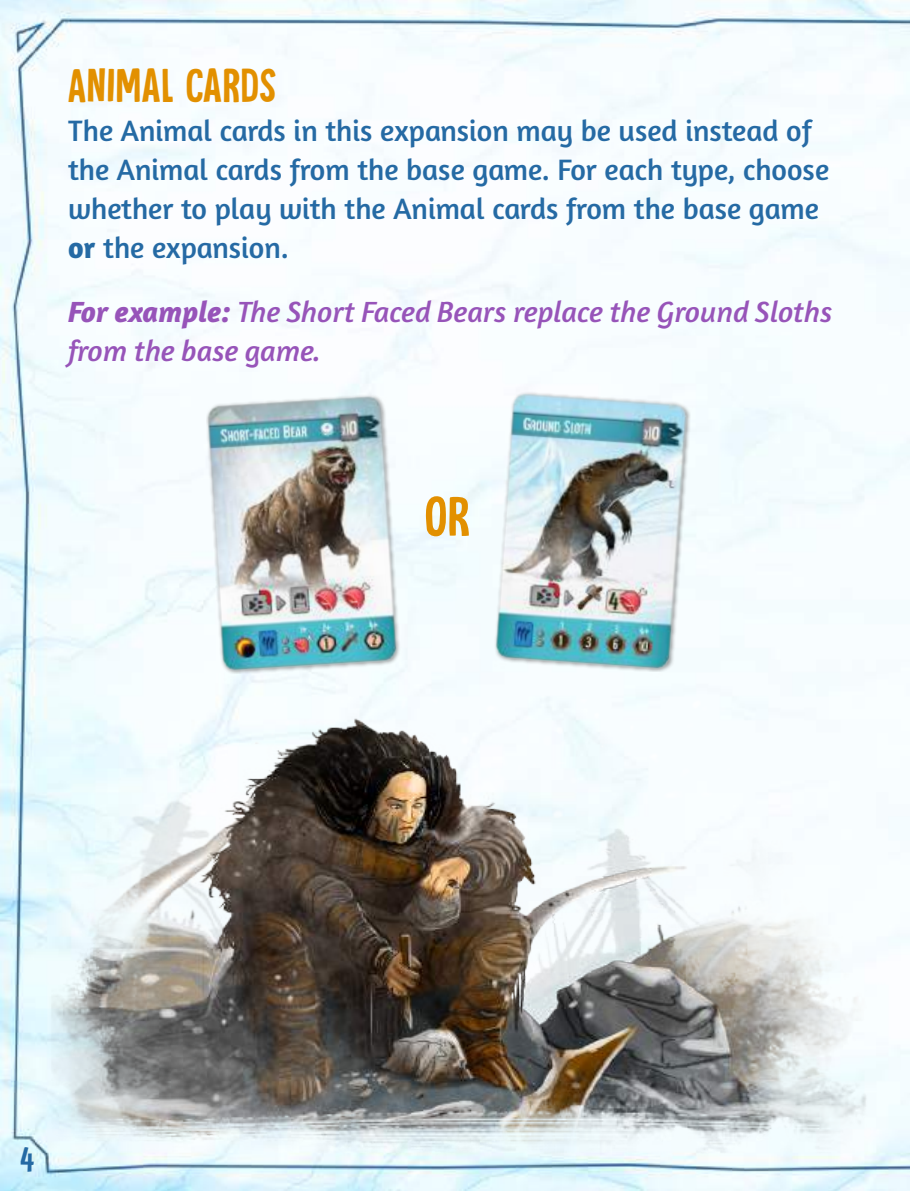
<style>
.page{position:relative;width:910px;height:1191px;background:#fff}
.page>*{position:absolute;margin:0;border:0;box-sizing:border-box;transform-origin:0 0}
.t1{font:56.7px "Tournedos";color:#e29000}
.t2{font:48px "Tournedos";letter-spacing:.025em;color:#e29000}
.t3{font:36.3px "Tournedos";color:#256aa4}
.t4{font:30px/39px "Amaranth";color:#256aa4}
.t5{font:italic 30px/39px "Amaranth";color:#9754b9}
.s1{font-weight:700}
</style>
<div class="page">
<img style="left:0;top:0;width:910px;height:1191px">
<img style="left:27px;top:699px;width:883px;height:479px">
<img style="left:195px;top:384px;width:214px;height:298px">
<img style="left:483px;top:381px;width:216px;height:300px">
<h2 class="t2" style="left:68px;top:58px;width:210px">ANIMAL CARDS</h2>
<p class="t4" style="left:68px;top:111px;width:763px">The Animal cards in this expansion may be used instead of the Animal cards from the base game. For each type, choose whether to play with the Animal cards from the base game <span class="s1">or</span> the expansion.</p>
<p class="t5" style="left:68px;top:293px;width:766px"><span class="s1">For example:</span> The Short Faced Bears replace the Ground Sloths from the base game.</p>
<h1 class="t1" style="left:425px;top:484px;width:46px">OR</h1>
<p class="t3" style="left:20px;top:1138px;width:15px">4</p>
</div>
